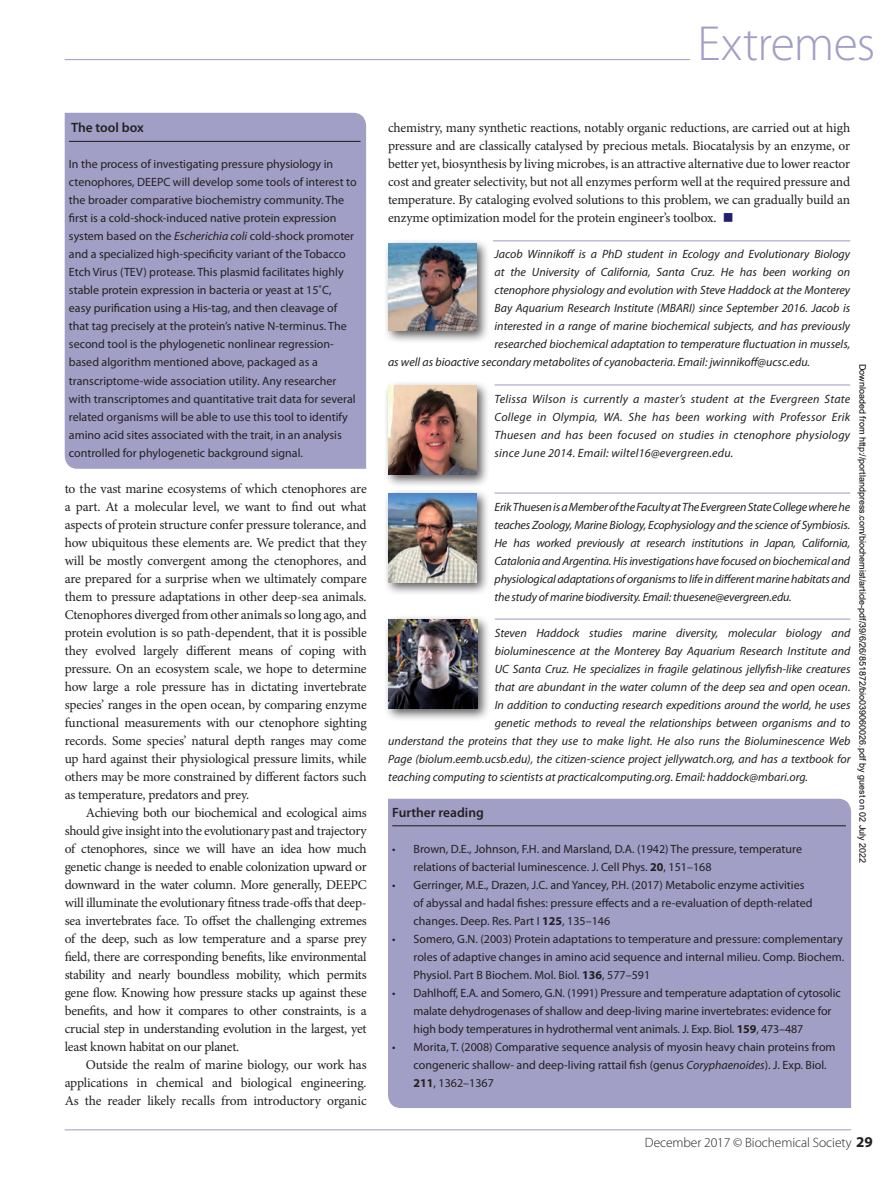
<style>
.page{position:relative;width:894px;height:1183px;background:#fff}
.page>*{position:absolute;margin:0;border:0;box-sizing:border-box;transform-origin:0 0}
.t1{font:300 49.5px "Myriad Pro";letter-spacing:-.015em;color:#a29fc6}
.t2{font:700 30px "Minion Pro";color:#221e72}
.t3{font:13.5px/18px "Minion Pro";letter-spacing:-.015em;color:#231f20;text-align:justify}
.t4{font:300 13.5px "Myriad Pro";letter-spacing:-.005em;color:#231f20}
.t5{font:600 13.5px "Myriad Pro";color:#231f20}
.t6{font:12px/18px "Myriad Pro";color:#231f20}
.t7{font:italic 12px/18px "Myriad Pro";color:#231f20;text-align:justify}
.t8{font:9px "Arial";color:#000}
.s1{font-style:italic}
.s2{font-weight:700}
.s3{font-weight:700;font-size:15px}
</style>
<div class="page">
<hr style="left:65px;top:1129px;width:786px;height:1px;background:#a29fc6">
<hr style="left:65px;top:59px;width:625px;height:1px;background:#a29fc6">
<div style="left:388px;top:798px;width:463px;height:309px;background:#a29fc6"></div>
<hr style="left:392px;top:825px;width:454px;height:1px;background:#231f20">
<div style="left:65px;top:113px;width:301px;height:356px;background:#a29fc6"></div>
<hr style="left:69px;top:141px;width:291px;height:1px;background:#231f20">
<hr style="left:493px;top:240px;width:357px;height:1px;background:#a29fc6">
<div style="left:384px;top:238px;width:106px;height:106px;background:#231f20;opacity:.75"></div>
<img style="left:388px;top:243px;width:89px;height:87px">
<hr style="left:494px;top:384px;width:356px;height:1px;background:#a29fc6">
<div style="left:384px;top:380px;width:106px;height:107px;background:#231f20;opacity:.75"></div>
<img style="left:388px;top:385px;width:89px;height:89px">
<hr style="left:494px;top:492px;width:356px;height:1px;background:#a29fc6">
<div style="left:384px;top:488px;width:106px;height:107px;background:#231f20;opacity:.75"></div>
<img style="left:388px;top:493px;width:89px;height:89px">
<hr style="left:495px;top:618px;width:355px;height:1px;background:#a29fc6">
<div style="left:384px;top:614px;width:106px;height:107px;background:#231f20;opacity:.75"></div>
<img style="left:389px;top:619px;width:88px;height:89px">
<h1 class="t1" style="left:697px;top:14px;width:179px">Extremes</h1>
<p class="t5" style="left:71px;top:119px;width:74px">The tool box</p>
<p class="t6" style="left:69px;top:155px;width:289px">In the process of investigating pressure physiology in ctenophores, DEEPC will develop some tools of interest to the broader comparative biochemistry community. The first is a cold-shock-induced native protein expression system based on the <span class="s1">Escherichia coli</span> cold-shock promoter and a specialized high-specificity variant of the Tobacco Etch Virus (TEV) protease. This plasmid facilitates highly stable protein expression in bacteria or yeast at 15˚C, easy purification using a His-tag, and then cleavage of that tag precisely at the protein’s native N-terminus. The second tool is the phylogenetic nonlinear regression&shy;based algorithm mentioned above, packaged as a transcriptome-wide association utility. Any researcher with transcriptomes and quantitative trait data for several related organisms will be able to use this tool to identify amino acid sites associated with the trait, in an analysis controlled for phylogenetic background signal.</p>
<p class="t3" style="left:65px;top:479px;width:303px">to the vast marine ecosystems of which ctenophores are a part. At a molecular level, we want to find out what aspects of protein structure confer pressure tolerance, and how ubiquitous these elements are. We predict that they will be mostly convergent among the ctenophores, and are prepared for a surprise when we ultimately compare them to pressure adaptations in other deep-sea animals.<br>Ctenophores diverged from other animals so long ago, and protein evolution is so path-dependent, that it is possible they evolved largely different means of coping with pressure. On an ecosystem scale, we hope to determine how large a role pressure has in dictating invertebrate species’ ranges in the open ocean, by comparing enzyme functional measurements with our ctenophore sighting records. Some species’ natural depth ranges may come up hard against their physiological pressure limits, while others may be more constrained by different factors such as temperature, predators and prey.</p>
<p class="t3" style="left:65px;top:803px;width:303px;text-indent:21px">Achieving both our biochemical and ecological aims should give insight into the evolutionary past and trajectory of ctenophores, since we will have an idea how much genetic change is needed to enable colonization upward or downward in the water column. More generally, DEEPC will illuminate the evolutionary fitness trade-offs that deep&shy;sea invertebrates face. To offset the challenging extremes of the deep, such as low temperature and a sparse prey field, there are corresponding benefits, like environmental stability and nearly boundless mobility, which permits gene flow. Knowing how pressure stacks up against these benefits, and how it compares to other constraints, is a crucial step in understanding evolution in the largest, yet least known habitat on our planet.</p>
<p class="t3" style="left:65px;top:1055px;width:303px;text-indent:21px">Outside the realm of marine biology, our work has applications in chemical and biological engineering.<br>As the reader likely recalls from introductory organic</p>
<p class="t3" style="left:388px;top:119px;width:464px">chemistry, many synthetic reactions, notably organic reductions, are carried out at high pressure and are classically catalysed by precious metals. Biocatalysis by an enzyme, or better yet, biosynthesis by living microbes, is an attractive alternative due to lower reactor cost and greater selectivity, but not all enzymes perform well at the required pressure and temperature. By cataloging evolved solutions to this problem, we can gradually build an enzyme optimization model for the protein engineer’s toolbox.</p>
<h2 class="t2" style="left:722px;top:195px;width:14px">■</h2>
<p class="t7" style="left:494px;top:245px;width:357px">Jacob Winnikoff is a PhD student in Ecology and Evolutionary Biology</p>
<p class="t7" style="left:494px;top:263px;width:357px">at the University of California, Santa Cruz. He has been working on</p>
<p class="t7" style="left:494px;top:281px;width:357px">ctenophore physiology and evolution with Steve Haddock at the Monterey</p>
<p class="t7" style="left:494px;top:299px;width:357px">Bay Aquarium Research Institute (MBARI) since September 2016. Jacob is</p>
<p class="t7" style="left:494px;top:317px;width:357px">interested in a range of marine biochemical subjects, and has previously</p>
<p class="t7" style="left:494px;top:335px;width:357px">researched biochemical adaptation to temperature fluctuation in mussels,</p>
<p class="t7" style="left:388px;top:353px;width:423px">as well as bioactive secondary metabolites of cyanobacteria. Email: jwinnikoff@ucsc.edu.</p>
<p class="t7" style="left:494px;top:389px;width:357px">Telissa Wilson is currently a master’s student at the Evergreen State College in Olympia, WA. She has been working with Professor Erik Thuesen and has been focused on studies in ctenophore physiology since June 2014. Email: wiltel16@evergreen.edu.</p>
<p class="t8" style="left:866px;top:364px;width:501px;rotate:90deg">Downloaded from http://portlandpress.com/biochemist/article-pdf/39/6/26/851872/bio039060026.pdf by guest on 02 July 2022</p>
<p class="t7" style="left:494px;top:497px;width:357px">Erik Thuesen is a Member of the Faculty at The Evergreen State College where he teaches Zoology, Marine Biology, Ecophysiology and the science of Symbiosis.<br>He has worked previously at research institutions in Japan, California, Catalonia and Argentina. His investigations have focused on biochemical and physiological adaptations of organisms to life in different marine habitats and the study of marine biodiversity. Email: thuesene@evergreen.edu.</p>
<p class="t7" style="left:495px;top:623px;width:357px">Steven Haddock studies marine diversity, molecular biology and</p>
<p class="t7" style="left:495px;top:641px;width:357px">bioluminescence at the Monterey Bay Aquarium Research Institute and</p>
<p class="t7" style="left:495px;top:659px;width:357px">UC Santa Cruz. He specializes in fragile gelatinous jellyfish-like creatures</p>
<p class="t7" style="left:495px;top:677px;width:357px">that are abundant in the water column of the deep sea and open ocean.</p>
<p class="t7" style="left:495px;top:695px;width:357px">In addition to conducting research expeditions around the world, he uses</p>
<p class="t7" style="left:495px;top:713px;width:357px">genetic methods to reveal the relationships between organisms and to</p>
<p class="t7" style="left:388px;top:731px;width:464px">understand the proteins that they use to make light. He also runs the Bioluminescence Web</p>
<p class="t7" style="left:388px;top:749px;width:464px">Page (biolum.eemb.ucsb.edu), the citizen-science project jellywatch.org, and has a textbook for</p>
<p class="t7" style="left:388px;top:767px;width:421px">teaching computing to scientists at practicalcomputing.org. Email: haddock@mbari.org.</p>
<p class="t5" style="left:392px;top:803px;width:93px">Further reading</p>
<p class="t6" style="left:413px;top:839px;width:390px;text-indent:-21px">• Brown, D.E., Johnson, F.H. and Marsland, D.A. (1942) The pressure, temperature relations of bacterial luminescence. J. Cell Phys. <span class="s2">20</span>, 151–168</p>
<p class="t6" style="left:413px;top:875px;width:400px;text-indent:-21px">• Gerringer, M.E., Drazen, J.C. and Yancey, P.H. (2017) Metabolic enzyme activities of abyssal and hadal fishes: pressure effects and a re-evaluation of depth-related changes. Deep. Res. Part I <span class="s2">125</span>, 135–146</p>
<p class="t6" style="left:413px;top:929px;width:432px;text-align:justify;text-indent:-21px">• Somero, G.N. (2003) Protein adaptations to temperature and pressure: complementary roles of adaptive changes in amino acid sequence and internal milieu. Comp. Biochem.<br>Physiol. Part B Biochem. Mol. Biol. <span class="s2">136</span>, 577–591</p>
<p class="t6" style="left:413px;top:983px;width:428px;text-indent:-21px">• Dahlhoff, E.A. and Somero, G.N. (1991) Pressure and temperature adaptation of cytosolic malate dehydrogenases of shallow and deep-living marine invertebrates: evidence for high body temperatures in hydrothermal vent animals. J. Exp. Biol. <span class="s2">159</span>, 473–487</p>
<p class="t6" style="left:413px;top:1037px;width:423px;text-indent:-21px">• Morita, T. (2008) Comparative sequence analysis of myosin heavy chain proteins from congeneric shallow- and deep-living rattail fish (genus <span class="s1">Coryphaenoides</span>). J. Exp. Biol.<br><span class="s2">211</span>, 1362–1367</p>
<p class="t4" style="left:645px;top:1134px;width:229px">December 2017 © Biochemical Society <span class="s3">29</span></p>
</div>
